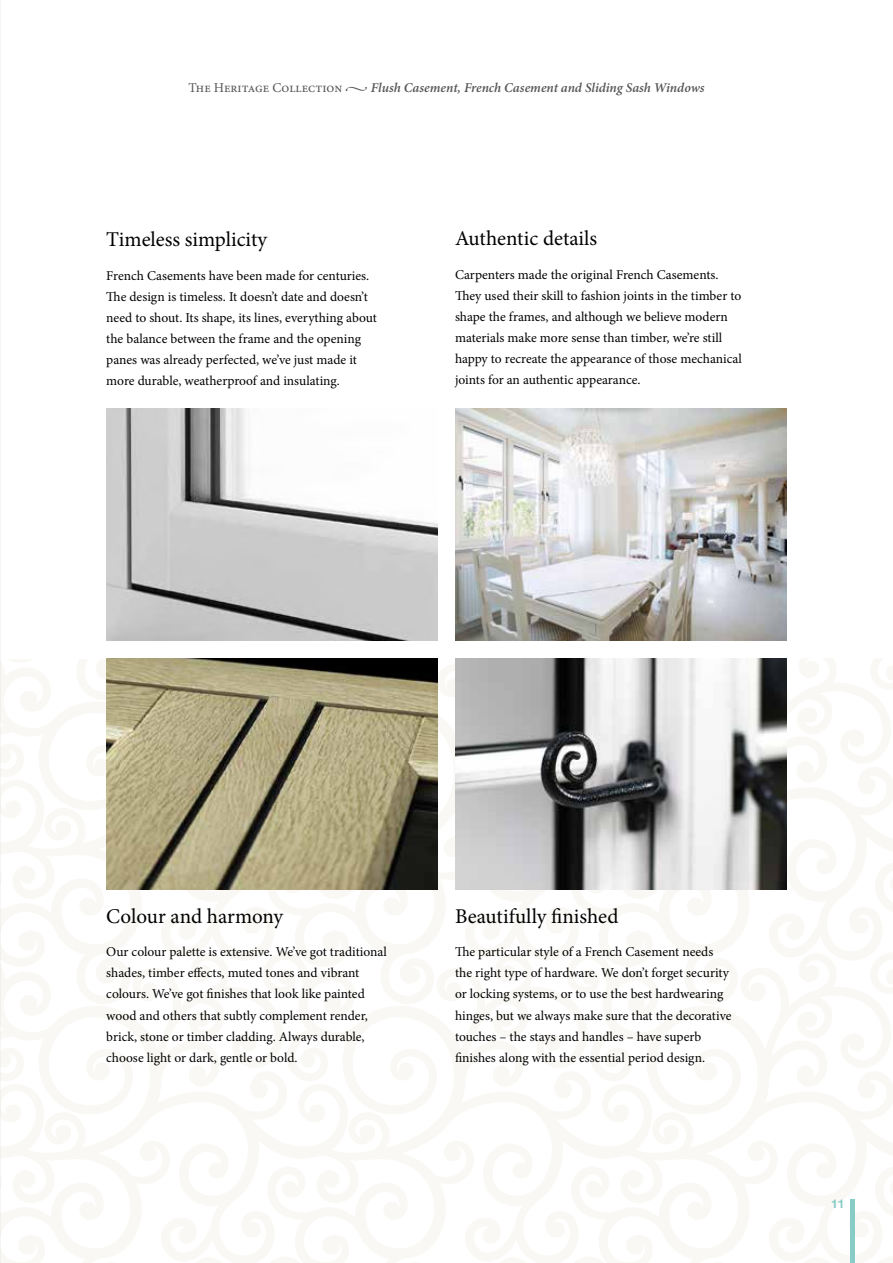
<style>
.page{position:relative;width:893px;height:1263px;background:#fff}
.page>*{position:absolute;margin:0;border:0;box-sizing:border-box;transform-origin:0 0}
.t1{font:21px "Minion Pro";letter-spacing:-.005em;color:#000}
.t2{font:13.5px/21px "Minion Pro";letter-spacing:-.005em;color:#000}
.t3{font:italic 600 13.5px "Minion Pro";letter-spacing:-.005em;color:#575656}
.t4{font:700 12px "Helvetica Neue";color:#88ccc7}
.s1{font-weight:400;font-style:normal}
</style>
<div class="page">
<svg style="left:1px;top:659px;width:892px;height:604px"></svg>
<img style="left:0;top:0;width:1px;height:1263px">
<div style="left:850px;top:1199px;width:5px;height:64px;background:#88ccc7"></div>
<img style="left:455px;top:409px;width:332px;height:231px">
<img style="left:106px;top:409px;width:332px;height:231px">
<img style="left:106px;top:658px;width:332px;height:232px">
<img style="left:455px;top:658px;width:332px;height:232px">
<p class="t3" style="left:188px;top:79px;width:518px"><span class="s1">The Heritage Collection •</span> Flush Casement, French Casement and Sliding Sash Windows</p>
<h1 class="t1" style="left:106px;top:225px;width:162px">Timeless simplicity</h1>
<p class="t2" style="left:106px;top:265px;width:272px">French Casements have been made for centuries.<br>The design is timeless. It doesn’t date and doesn’t need to shout. Its shape, its lines, everything about the balance between the frame and the opening panes was already perfected, we’ve just made it more durable, weatherproof and insulating.</p>
<h1 class="t1" style="left:455px;top:224px;width:144px">Authentic details</h1>
<p class="t2" style="left:455px;top:264px;width:289px">Carpenters made the original French Casements.<br>They used their skill to fashion joints in the timber to shape the frames, and although we believe modern materials make more sense than timber, we’re still happy to recreate the appearance of those mechanical joints for an authentic appearance.</p>
<h1 class="t1" style="left:106px;top:902px;width:178px">Colour and harmony</h1>
<p class="t2" style="left:106px;top:942px;width:282px">Our colour palette is extensive. We’ve got traditional shades, timber effects, muted tones and vibrant colours. We’ve got finishes that look like painted wood and others that subtly complement render, brick, stone or timber cladding. Always durable, choose light or dark, gentle or bold.</p>
<h1 class="t1" style="left:455px;top:902px;width:165px">Beautifully finished</h1>
<p class="t2" style="left:455px;top:942px;width:278px">The particular style of a French Casement needs the right type of hardware. We don’t forget security or locking systems, or to use the best hardwearing hinges, but we always make sure that the decorative touches – the stays and handles – have superb finishes along with the essential period design.</p>
<p class="t4" style="left:831px;top:1194px;width:15px">11</p>
</div>
